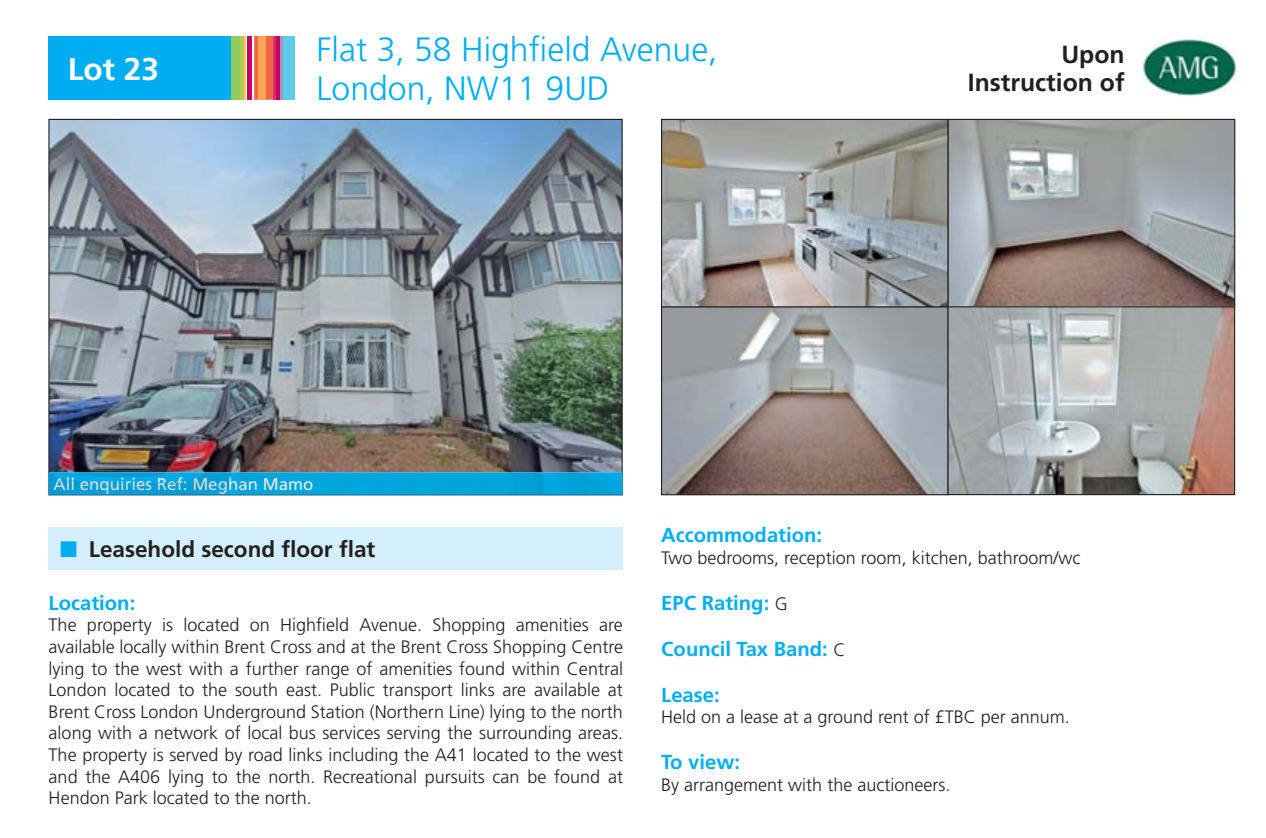
<style>
.page{position:relative;width:1266px;height:838px;background:#fff}
.page>*{position:absolute;margin:0;border:0;box-sizing:border-box;transform-origin:0 0}
.t1{font:300 33.75px/38.2px "Frutiger LT Std";color:#00aeef}
.t2{font:700 31.5px "Frutiger LT Std";color:#fff}
.t3{font:700 24.75px/27.2px "Frutiger LT Std";color:#231f20;text-align:right}
.t4{font:700 22.5px "Frutiger LT Std";color:#231f20}
.t5{font:700 20.25px "Frutiger LT Std";color:#00aeef}
.t6{font:300 18px/21.6px "Frutiger LT Std";color:#231f20;text-align:justify}
.t7{font:16.88px "Frutiger LT Std";color:#e1dfe2}
.s1{color:#f5f5f6}
.s2{color:#f1f1f3}
.s3{color:#e3e2e4}
.s4{color:#f4f3f5}
.s5{color:#f2f2f3}
.s6{color:#e6e4e4}
.s7{color:#dedcde}
.s8{color:#eeecea}
.s9{color:#f0ebe8}
.s10{color:#f1ece9}
.s11{font-weight:300;font-size:18px;color:#231f20}
</style>
<div class="page">
<img style="left:48px;top:119px;width:574px;height:353px">
<div style="left:49px;top:36px;width:182px;height:64px;background:#00aeef"></div>
<hr style="left:247px;top:36px;width:4px;height:64px;background:#c80066">
<svg style="left:254px;top:36px;width:19px;height:64px"></svg>
<div style="left:258px;top:36px;width:8px;height:64px;background:#faa653"></div>
<div style="left:275px;top:36px;width:5px;height:64px;background:#c80066"></div>
<hr style="left:273px;top:36px;width:2px;height:64px;background:#d43161">
<div style="left:283px;top:36px;width:12px;height:64px;background:#5ccae8"></div>
<hr style="left:280px;top:36px;width:3px;height:64px;background:#9998b5">
<hr style="left:244px;top:36px;width:2px;height:64px;background:#ffc758">
<div style="left:231px;top:36px;width:9px;height:64px;background:#90c95c"></div>
<hr style="left:240px;top:36px;width:4px;height:64px;background:#b7c85b">
<img style="left:49px;top:472px;width:573px;height:23px">
<img style="left:54px;top:477px;width:258px;height:17px">
<div style="left:49px;top:527px;width:574px;height:43px;background:#d4effc"></div>
<img style="left:1142px;top:39px;width:93px;height:56px">
<img style="left:663px;top:121px;width:570px;height:372px">
<div style="left:661px;top:119px;width:287px;height:189px;border:1px solid #231f20"></div>
<div style="left:947px;top:119px;width:288px;height:189px;border:1px solid #231f20"></div>
<div style="left:661px;top:306px;width:287px;height:189px;border:1px solid #231f20"></div>
<div style="left:947px;top:306px;width:288px;height:189px;border:1px solid #231f20"></div>
<h1 class="t1" style="left:317px;top:32px;width:402px">Flat 3, 58 Highfield Avenue,<br>London, NW11 9UD</h1>
<h2 class="t2" style="left:68px;top:53px;width:93px">Lot 23</h2>
<h3 class="t3" style="left:967px;top:43px;width:158px">Upon<br>Instruction of</h3>
<p class="t7" style="left:53px;top:474px;width:261px">All <span class="s1">en</span><span class="s2">qui</span><span class="s3">rie</span><span class="s4">s R</span><span class="s5">ef:</span> <span class="s6">Me</span><span class="s7">gh</span><span class="s8">a</span><span class="s9">n M</span><span class="s10">amo</span></p>
<p class="t4" style="left:89px;top:538px;width:288px">Leasehold second floor flat</p>
<p class="t5" style="left:49px;top:593px;width:88px">Location:</p>
<p class="t6" style="left:49px;top:615px;width:576px">The property is located on Highfield Avenue. Shopping amenities are available locally within Brent Cross and at the Brent Cross Shopping Centre lying to the west with a further range of amenities found within Central London located to the south east. Public transport links are available at Brent Cross London Underground Station (Northern Line) lying to the north along with a network of local bus services serving the surrounding areas.<br>The property is served by road links including the A41 located to the west and the A406 lying to the north. Recreational pursuits can be found at Hendon Park located to the north.</p>
<p class="t5" style="left:661px;top:525px;width:162px">Accommodation:</p>
<p class="t6" style="left:661px;top:548px;width:421px">Two bedrooms, reception room, kitchen, bathroom/wc</p>
<p class="t5" style="left:661px;top:593px;width:128px">EPC Rating: <span class="s11">G</span></p>
<p class="t5" style="left:661px;top:639px;width:186px">Council Tax Band: <span class="s11">C</span></p>
<p class="t5" style="left:661px;top:685px;width:60px">Lease:</p>
<p class="t6" style="left:661px;top:707px;width:410px">Held on a lease at a ground rent of £TBC per annum.</p>
<p class="t5" style="left:661px;top:752px;width:80px">To view:</p>
<p class="t6" style="left:661px;top:775px;width:291px">By arrangement with the auctioneers.</p>
</div>
